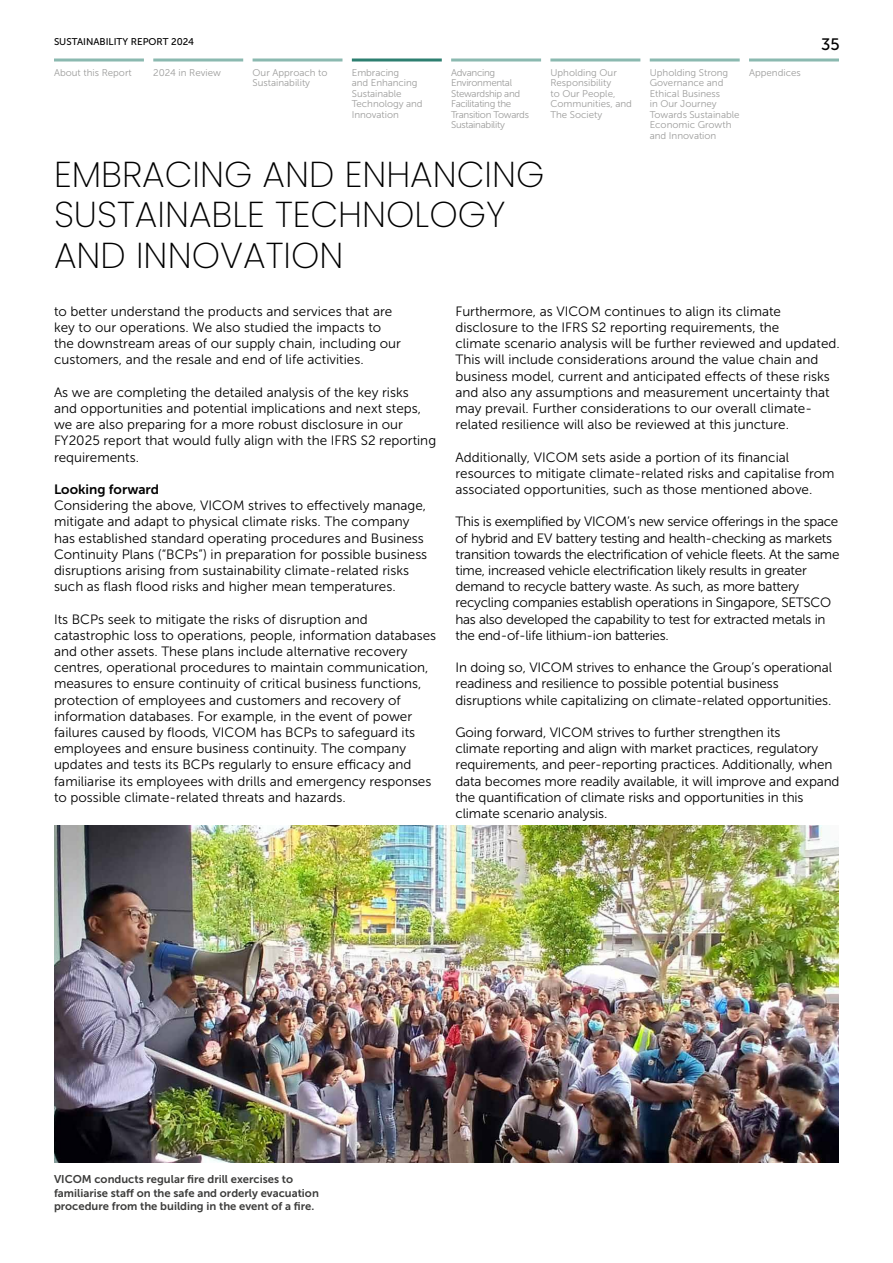
<style>
.page{position:relative;width:893px;height:1263px;background:#fff}
.page>*{position:absolute;margin:0;border:0;box-sizing:border-box;transform-origin:0 0}
.t1{font:200 36px/40.5px "Poppins";color:#000}
.t2{font:16.5px "Museo Sans 500";color:#000}
.t3{font:13.5px/16.2px "Museo Sans 300";color:#000}
.t4{font:13.5px/16.2px "Museo Sans 300";letter-spacing:-.02em;color:#000}
.t5{font:13.5px "Museo Sans 700";color:#000}
.t6{font:11.25px/13.5px "Museo Sans 700";color:#3c3c3b}
.t7{font:9.75px/10.5px "Museo Sans 300";color:#9d9d9c}
.t8{font:9.75px/10.5px "Museo Sans 300";letter-spacing:-.03em;color:#9d9d9c}
.t9{font:9.75px "Museo Sans 500";color:#000}
</style>
<div class="page">
<img style="left:54px;top:826px;width:785px;height:336px">
<hr style="left:253px;top:59px;width:89px;height:3px;background:#8bb9b0">
<hr style="left:153px;top:59px;width:90px;height:3px;background:#8bb9b0">
<hr style="left:352px;top:59px;width:90px;height:3px;background:#2d7f70">
<hr style="left:451px;top:59px;width:90px;height:3px;background:#8bb9b0">
<hr style="left:550px;top:59px;width:90px;height:3px;background:#8bb9b0">
<hr style="left:650px;top:59px;width:90px;height:3px;background:#8bb9b0">
<hr style="left:749px;top:59px;width:90px;height:3px;background:#8bb9b0">
<hr style="left:54px;top:59px;width:90px;height:3px;background:#8bb9b0">
<p class="t9" style="left:54px;top:37px;width:142px">SUSTAINABILITY REPORT 2024</p>
<p class="t2" style="left:821px;top:36px;width:20px">35</p>
<p class="t7" style="left:153px;top:67px;width:69px">2024 in Review</p>
<p class="t7" style="left:650px;top:67px;width:91px">Upholding Strong<br>Governance and<br>Ethical Business<br>in Our Journey<br>Towards Sustainable<br>Economic Growth and Innovation</p>
<p class="t7" style="left:253px;top:67px;width:76px">Our Approach to<br>Sustainability</p>
<p class="t7" style="left:352px;top:67px;width:72px">Embracing<br>and Enhancing<br>Sustainable<br>Technology and<br>Innovation</p>
<p class="t8" style="left:451px;top:67px;width:79px">Advancing<br>Environmental<br>Stewardship and<br>Facilitating the<br>Transition Towards<br>Sustainability</p>
<p class="t7" style="left:550px;top:67px;width:83px">Upholding Our<br>Responsibility<br>to Our People,<br>Communities, and<br>The Society</p>
<p class="t7" style="left:54px;top:67px;width:79px">About this Report</p>
<p class="t7" style="left:749px;top:67px;width:53px">Appendices</p>
<h1 class="t1" style="left:54px;top:154px;width:492px">EMBRACING AND ENHANCING<br>SUSTAINABLE TECHNOLOGY<br>AND INNOVATION</h1>
<p class="t3" style="left:54px;top:303px;width:348px">to better understand the products and services that are key to our operations. We also studied the impacts to the downstream areas of our supply chain, including our customers, and the resale and end of life activities.</p>
<p class="t3" style="left:54px;top:384px;width:384px">As we are completing the detailed analysis of the key risks<br>and opportunities and potential implications and next steps, we are also preparing for a more robust disclosure in our FY2025 report that would fully align with the IFRS S2 reporting requirements.</p>
<p class="t5" style="left:54px;top:482px;width:107px">Looking forward</p>
<p class="t3" style="left:54px;top:498px;width:375px">Considering the above, VICOM strives to effectively manage, mitigate and adapt to physical climate risks. The company has established standard operating procedures and Business Continuity Plans (“BCPs”) in preparation for possible business disruptions arising from sustainability climate-related risks such as flash flood risks and higher mean temperatures.</p>
<p class="t3" style="left:54px;top:611px;width:384px">Its BCPs seek to mitigate the risks of disruption and catastrophic loss to operations, people, information databases and other assets. These plans include alternative recovery centres, operational procedures to maintain communication, measures to ensure continuity of critical business functions, protection of employees and customers and recovery of information databases. For example, in the event of power failures caused by floods, VICOM has BCPs to safeguard its employees and ensure business continuity. The company updates and tests its BCPs regularly to ensure efficacy and familiarise its employees with drills and emergency responses to possible climate-related threats and hazards.</p>
<p class="t3" style="left:455px;top:303px;width:386px">Furthermore, as VICOM continues to align its climate disclosure to the IFRS S2 reporting requirements, the<br>climate scenario analysis will be further reviewed and updated.<br>This will include considerations around the value chain and business model, current and anticipated effects of these risks and also any assumptions and measurement uncertainty that may prevail. Further considerations to our overall climate&shy;related resilience will also be reviewed at this juncture.</p>
<p class="t3" style="left:455px;top:449px;width:381px">Additionally, VICOM sets aside a portion of its financial resources to mitigate climate-related risks and capitalise from associated opportunities, such as those mentioned above.</p>
<p class="t4" style="left:455px;top:514px;width:385px">This is exemplified by VICOM’s new service offerings in the space of hybrid and EV battery testing and health-checking as markets transition towards the electrification of vehicle fleets. At the same time, increased vehicle electrification likely results in greater demand to recycle battery waste. As such, as more battery recycling companies establish operations in Singapore, SETSCO has also developed the capability to test for extracted metals in the end-of-life lithium-ion batteries.</p>
<p class="t3" style="left:455px;top:660px;width:378px">In doing so, VICOM strives to enhance the Group’s operational readiness and resilience to possible potential business disruptions while capitalizing on climate-related opportunities.</p>
<p class="t3" style="left:455px;top:724px;width:386px">Going forward, VICOM strives to further strengthen its<br>climate reporting and align with market practices, regulatory requirements, and peer-reporting practices. Additionally, when data becomes more readily available, it will improve and expand the quantification of climate risks and opportunities in this climate scenario analysis.</p>
<p class="t6" style="left:54px;top:1173px;width:266px">VICOM conducts regular fire drill exercises to familiarise staff on the safe and orderly evacuation procedure from the building in the event of a fire.</p>
</div>
